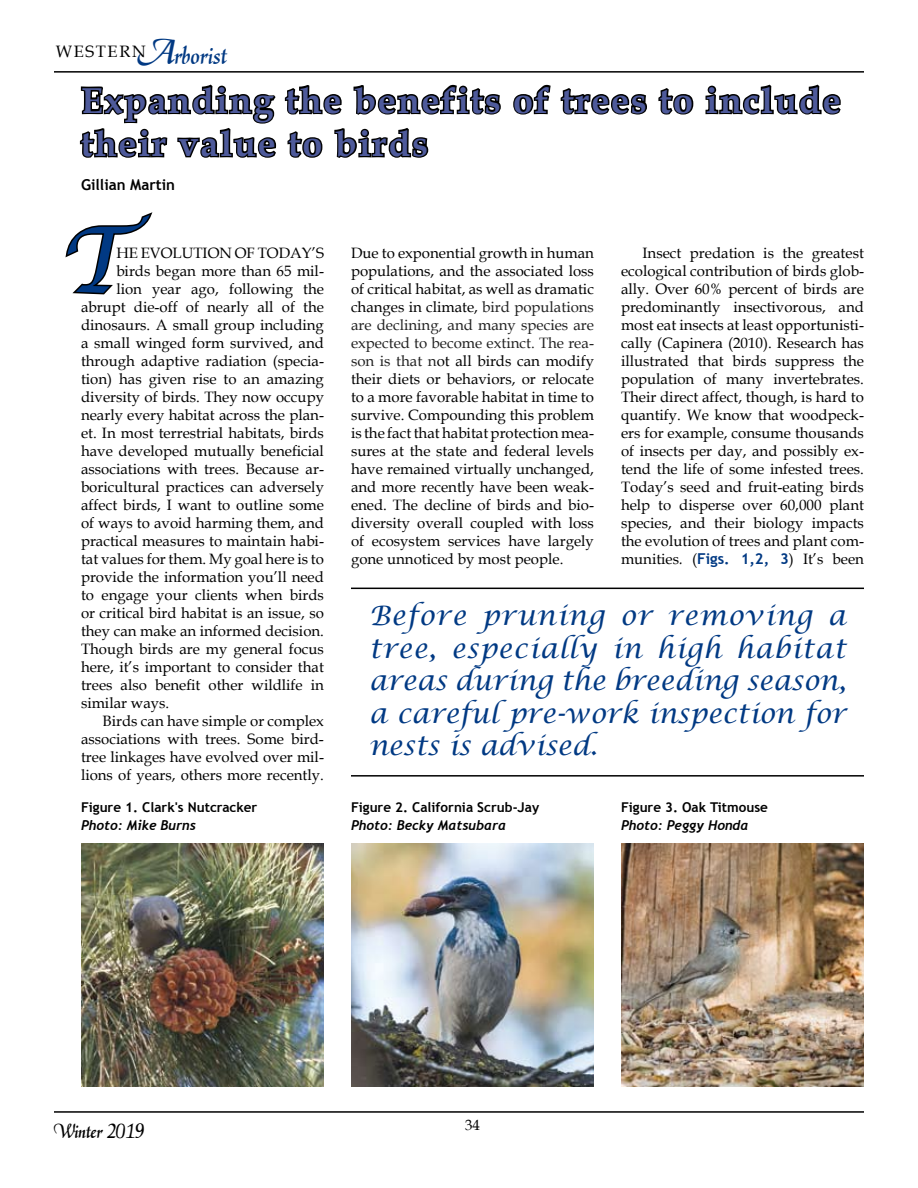
<style>
.page{position:relative;width:918px;height:1188px;background:#fff}
.page>*{position:absolute;margin:0;border:0;box-sizing:border-box;transform-origin:0 0}
.t1{font:italic 90px "Lucida Calligraphy";color:#013983}
.t2{font:700 36px/43.2px "Book Antiqua";letter-spacing:.05em;color:#4e5a9b}
.t3{font:italic 27px/32.4px "Lucida Calligraphy";color:#013983;text-align:justify}
.t4{font:27px "Daniela";color:#013983}
.t5{font:21px "Daniela";color:#000}
.t6{font:16.5px "Book Antiqua";letter-spacing:.1em;color:#000}
.t7{font:15px/18px "Book Antiqua";color:#000;text-align:justify}
.t8{font:700 15px "Trebuchet MS";color:#000}
.t9{font:700 13.5px "Trebuchet MS";color:#000}
.t10{font:italic 700 13.5px "Trebuchet";color:#000}
.s1{font-size:36px}
.s2{color:#222}
.s3{font-style:italic}
.s4{font-family:"Trebuchet MS";font-weight:700;color:#013983}
</style>
<div class="page">
<hr style="left:54px;top:71px;width:810px;height:2px;background:#000">
<hr style="left:54px;top:1111px;width:810px;height:2px;background:#000">
<svg style="left:513px;top:84px;width:38px;height:31px"></svg>
<svg style="left:560px;top:88px;width:87px;height:27px"></svg>
<svg style="left:658px;top:88px;width:36px;height:27px"></svg>
<svg style="left:704px;top:71px;width:138px;height:44px"></svg>
<hr style="left:351px;top:588px;width:513px;height:1px;background:#000">
<hr style="left:351px;top:775px;width:513px;height:2px;background:#000">
<svg style="left:64px;top:71px;width:439px;height:224px"></svg>
<img style="left:81px;top:844px;width:243px;height:243px">
<img style="left:351px;top:844px;width:243px;height:243px">
<img style="left:621px;top:844px;width:243px;height:243px">
<h3 class="t4" style="left:137px;top:39px;width:91px"><span class="s1">A</span>rborist</h3>
<p class="t6" style="left:56px;top:40px;width:92px">WESTERN</p>
<h2 class="t2" style="left:81px;top:79px;width:761px">Expanding the benefits of trees to include their value to birds</h2>
<p class="t8" style="left:81px;top:175px;width:96px">Gillian Martin</p>
<h1 class="t1" style="left:59px;top:206px;width:66px">T</h1>
<p class="t7" style="left:116px;top:244px;width:88px">he evolution</p>
<p class="t7" style="left:235px;top:244px;width:89px">of today’s</p>
<p class="t7" style="left:116px;top:262px;width:209px">birds began more than 65 mil-</p>
<p class="t7" style="left:116px;top:280px;width:209px">lion year ago, following the</p>
<p class="t7" style="left:81px;top:298px;width:244px">abrupt die-off of nearly all of the</p>
<p class="t7" style="left:81px;top:316px;width:244px">dinosaurs. A small group including</p>
<p class="t7" style="left:81px;top:334px;width:244px">a small winged form survived, and</p>
<p class="t7" style="left:81px;top:352px;width:244px">through adaptive radiation (specia-</p>
<p class="t7" style="left:81px;top:370px;width:244px">tion) has given rise to an amazing</p>
<p class="t7" style="left:81px;top:388px;width:245px">diversity of birds. They now occupy</p>
<p class="t7" style="left:81px;top:406px;width:244px">nearly every habitat across the plan-</p>
<p class="t7" style="left:81px;top:424px;width:244px">et. In most terrestrial habitats, birds</p>
<p class="t7" style="left:81px;top:442px;width:244px">have developed mutually beneficial</p>
<p class="t7" style="left:81px;top:460px;width:244px">associations with trees. Because ar-</p>
<p class="t7" style="left:81px;top:478px;width:245px">boricultural practices can adversely</p>
<p class="t7" style="left:81px;top:496px;width:244px">affect birds, I want to outline some</p>
<p class="t7" style="left:81px;top:514px;width:245px">of ways to avoid harming them, and</p>
<p class="t7" style="left:81px;top:532px;width:244px">practical measures to maintain habi-</p>
<p class="t7" style="left:81px;top:550px;width:244px">tat values for them. My goal here is to</p>
<p class="t7" style="left:81px;top:568px;width:244px">provide the information you’ll need</p>
<p class="t7" style="left:81px;top:586px;width:245px">to engage your clients when birds</p>
<p class="t7" style="left:81px;top:604px;width:244px">or critical bird habitat is an issue, so</p>
<p class="t7" style="left:81px;top:622px;width:245px">they can make an informed decision.</p>
<p class="t7" style="left:81px;top:640px;width:245px">Though birds are my general focus</p>
<p class="t7" style="left:81px;top:658px;width:245px">here, it’s important to consider that</p>
<p class="t7" style="left:81px;top:676px;width:245px">trees also benefit other wildlife in</p>
<p class="t7" style="left:81px;top:694px;width:90px">similar ways.</p>
<p class="t7" style="left:103px;top:712px;width:223px">Birds can have simple or complex</p>
<p class="t7" style="left:81px;top:730px;width:244px">associations with trees. Some bird-</p>
<p class="t7" style="left:81px;top:748px;width:244px">tree linkages have evolved over mil-</p>
<p class="t7" style="left:81px;top:766px;width:244px">lions of years, others more recently.</p>
<p class="t9" style="left:81px;top:799px;width:178px">Figure 1. Clark's Nutcracker</p>
<p class="t10" style="left:81px;top:817px;width:116px">Photo: Mike Burns</p>
<p class="t7" style="left:351px;top:244px;width:245px">Due to exponential growth in human populations, and the associated loss of critical habitat, as well as dramatic changes in climate, <span class="s2">bird populations are declining, and many species are expected to become extinct. The rea&shy;son is that n</span>ot all birds can modify their diets or behaviors, or relocate to a more favorable habitat in time to survive. Compounding this problem is the fact that habitat protection mea&shy;sures at the state and federal levels have remained virtually unchanged, and more recently have been weak&shy;ened. The decline of birds and bio&shy;diversity overall coupled with loss of ecosystem services have largely gone unnoticed by most people.</p>
<h3 class="t3" style="left:369px;top:601px;width:479px">Before pruning or removing a tree, especially in high habitat areas during the breeding season, a careful pre-work inspection for nests is advised.</h3>
<p class="t7" style="left:621px;top:244px;width:245px;text-indent:22px">Insect predation is the greatest ecological contribution of birds glob&shy;ally. Over 60% percent of birds are predominantly insectivorous, and most eat insects at least opportunisti&shy;cally (Capinera (2010). Research has illustrated that birds suppress the population of many invertebrates.<br>Their direct affect, though, is hard to quantify. We know that woodpeck&shy;ers for example, consume thousands of insects per day, and possibly ex&shy;tend the life of some infested trees.<br>Today’s seed and fruit-eating birds help to disperse over 60,000 plant species, and their biology impacts the evolution of trees and plant com&shy;munities<span class="s3">.</span> (<span class="s4">Figs. 1,2, 3</span>) It’s been</p>
<p class="t9" style="left:351px;top:799px;width:190px">Figure 2. California Scrub-Jay</p>
<p class="t10" style="left:351px;top:817px;width:157px">Photo: Becky Matsubara</p>
<p class="t9" style="left:621px;top:799px;width:149px">Figure 3. Oak Titmouse</p>
<p class="t10" style="left:621px;top:817px;width:129px">Photo: Peggy Honda</p>
<h3 class="t5" style="left:53px;top:1119px;width:94px">Winter 2019</h3>
<p class="t7" style="left:465px;top:1115px;width:16px">34</p>
</div>
